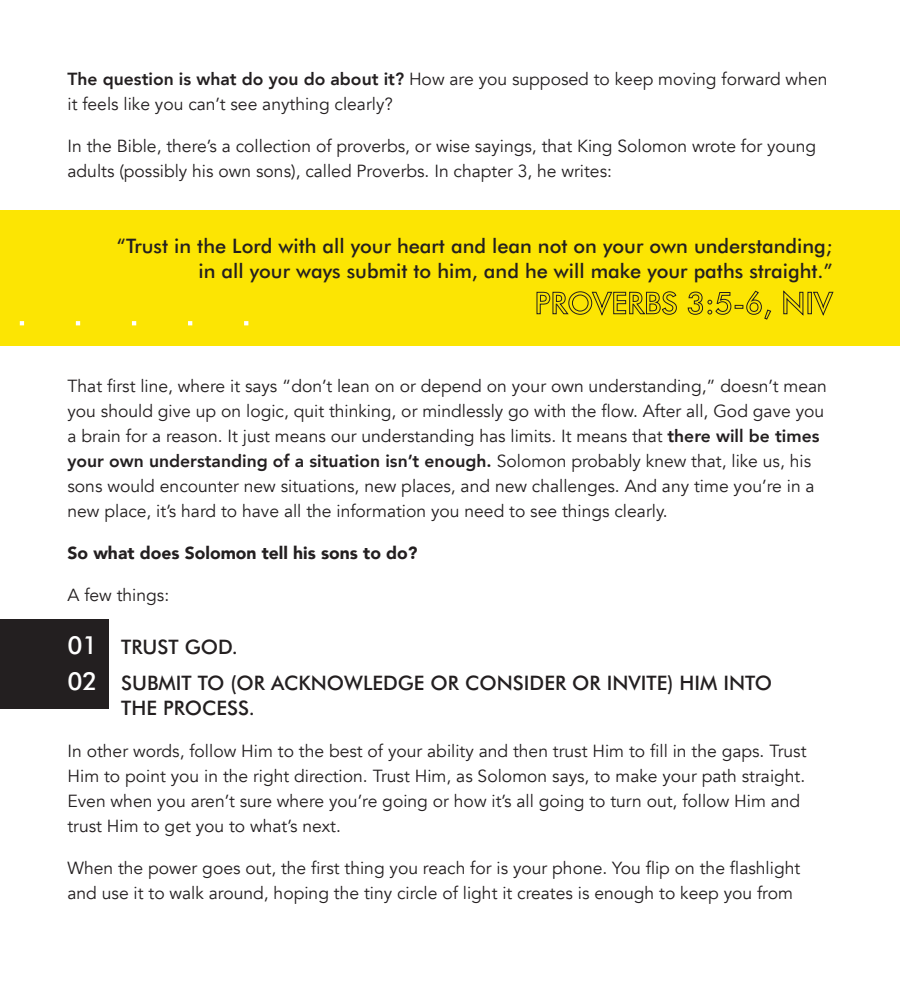
<style>
.page{position:relative;width:900px;height:990px;background:#fff}
.page>*{position:absolute;margin:0;border:0;box-sizing:border-box;transform-origin:0 0}
.t1{font:500 20px/25px "Futura BT";color:#231f20;text-align:right}
.t2{font:17.5px/25px "Avenir";color:#231f20}
.t3{font:900 17.5px "Avenir";color:#231f20}
.s1{font-weight:800}
.s2{font-size:25px;color:#fff}
</style>
<div class="page">
<div style="left:0;top:620px;width:109px;height:89px;background:#231f20"></div>
<div style="left:0;top:210px;width:900px;height:135px;background:#fce503"></div>
<svg style="left:536px;top:291px;width:141px;height:24px"></svg>
<svg style="left:688px;top:290px;width:83px;height:30px"></svg>
<svg style="left:783px;top:290px;width:21px;height:26px"></svg>
<div style="left:808px;top:292px;width:4px;height:22px;border:1px solid #231f20"></div>
<svg style="left:813px;top:291px;width:21px;height:24px"></svg>
<svg style="left:20px;top:321px;width:228px;height:4px"></svg>
<p class="t2" style="left:68px;top:67px;width:761px"><span class="s1">The question is what do you do about it?</span> How are you supposed to keep moving forward when it feels like you can’t see anything clearly?</p>
<p class="t2" style="left:68px;top:134px;width:750px">In the Bible, there’s a collection of proverbs, or wise sayings, that King Solomon wrote for young adults (possibly his own sons), called Proverbs. In chapter 3, he writes:</p>
<p class="t1" style="left:117px;top:233px;width:717px">“Trust in the Lord with all your heart and lean not on your own understanding; in all your ways submit to him, and he will make your paths straight.”</p>
<p class="t2" style="left:68px;top:374px;width:761px">That first line, where it says “don’t lean on or depend on your own understanding,” doesn’t mean you should give up on logic, quit thinking, or mindlessly go with the flow. After all, God gave you a brain for a reason. It just means our understanding has limits. It means that <span class="s1">there will be times your own understanding of a situation isn’t enough.</span> Solomon probably knew that, like us, his sons would encounter new situations, new places, and new challenges. And any time you’re in a new place, it’s hard to have all the information you need to see things clearly.</p>
<p class="t3" style="left:68px;top:541px;width:352px">So what does Solomon tell his sons to do?</p>
<p class="t2" style="left:68px;top:583px;width:103px">A few things:</p>
<p class="t1" style="left:68px;top:628px;width:706px;line-height:36.2px;text-align:left"><span class="s2">01</span> TRUST GOD.<br><span class="s2">02</span> SUBMIT TO (OR ACKNOWLEDGE OR CONSIDER OR INVITE) HIM INTO</p>
<p class="t1" style="left:121px;top:695px;width:135px">THE PROCESS.</p>
<p class="t2" style="left:68px;top:739px;width:741px">In other words, follow Him to the best of your ability and then trust Him to fill in the gaps. Trust Him to point you in the right direction. Trust Him, as Solomon says, to make your path straight.<br>Even when you aren’t sure where you’re going or how it’s all going to turn out, follow Him and trust Him to get you to what’s next.</p>
<p class="t2" style="left:68px;top:856px;width:734px">When the power goes out, the first thing you reach for is your phone. You flip on the flashlight and use it to walk around, hoping the tiny circle of light it creates is enough to keep you from</p>
</div>
